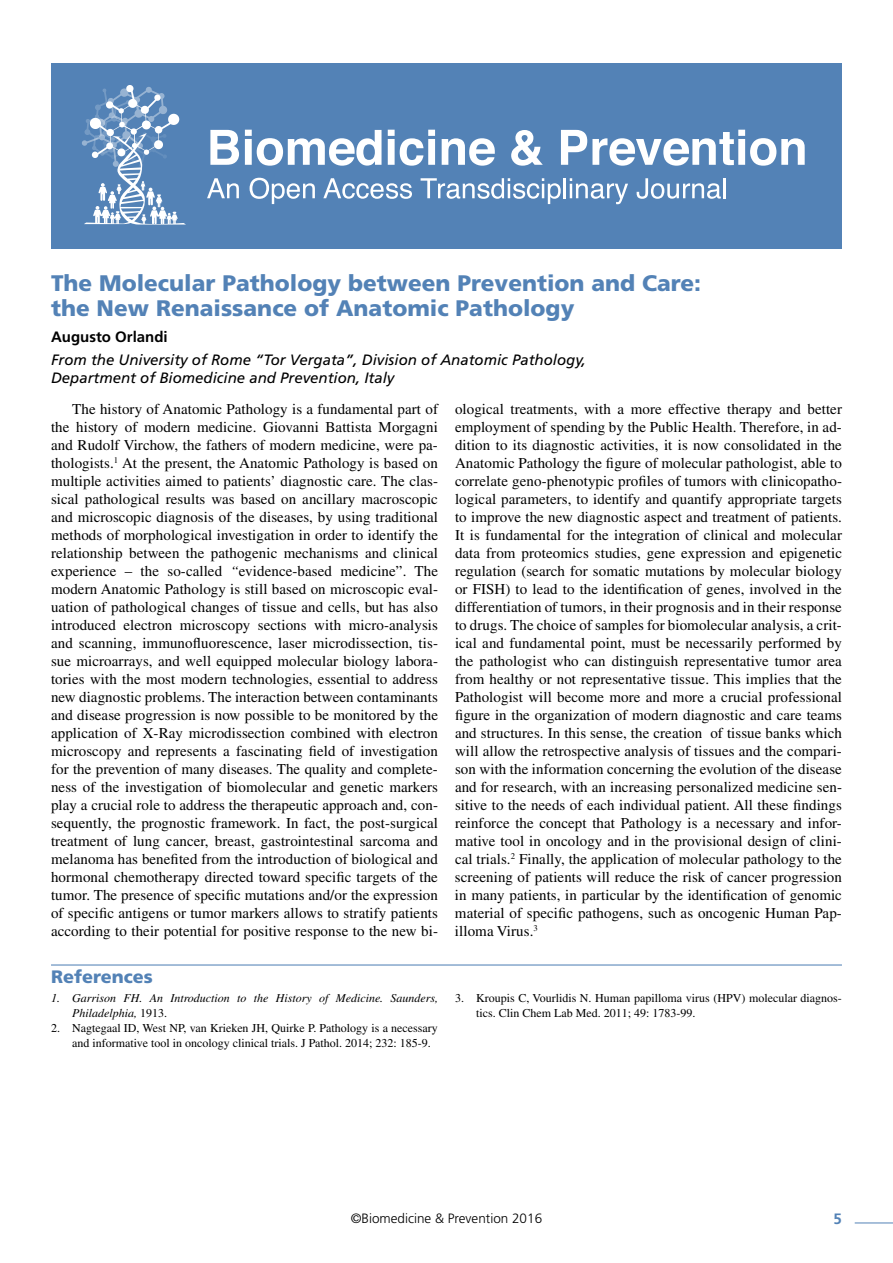
<style>
.page{position:relative;width:893px;height:1263px;background:#fff}
.page>*{position:absolute;margin:0;border:0;box-sizing:border-box;transform-origin:0 0}
.t1{font:900 22.5px/24.8px "Frutiger LT Std";color:#5382b6}
.t2{font:900 18px "Frutiger LT Std";color:#5382b6}
.t3{font:15px/18px "Times LT Std";letter-spacing:.005em;color:#000;text-align:justify}
.t4{font:italic 15px/18px "Frutiger LT Std";color:#000}
.t5{font:700 15px "Frutiger LT Std";color:#000}
.t6{font:700 15px "Frutiger LT Std";color:#5382b6}
.t7{font:300 13.5px "Frutiger LT Std";color:#000}
.t8{font:12px/15px "Times LT Std";color:#000}
.t9{font:italic 12px/15px "Times LT Std";color:#000}
.s1{font-style:italic}
.s2{font-style:normal}
</style>
<div class="page">
<hr style="left:855px;top:1222px;width:38px;height:1px;background:#5382b6">
<div style="left:51px;top:64px;width:791px;height:185px;background:#5382b6"></div>
<svg style="left:210px;top:130px;width:29px;height:35px"></svg>
<svg style="left:245px;top:130px;width:137px;height:36px"></svg>
<svg style="left:388px;top:130px;width:47px;height:36px"></svg>
<svg style="left:442px;top:138px;width:53px;height:28px"></svg>
<svg style="left:511px;top:130px;width:32px;height:36px"></svg>
<svg style="left:561px;top:130px;width:244px;height:36px"></svg>
<svg style="left:207px;top:178px;width:32px;height:20px"></svg>
<svg style="left:250px;top:178px;width:65px;height:26px"></svg>
<svg style="left:323px;top:178px;width:89px;height:21px"></svg>
<svg style="left:421px;top:178px;width:140px;height:26px"></svg>
<hr style="left:564px;top:178px;width:2px;height:20px;background:#fff">
<svg style="left:570px;top:178px;width:58px;height:26px"></svg>
<svg style="left:637px;top:178px;width:84px;height:21px"></svg>
<hr style="left:723px;top:178px;width:3px;height:20px;background:#fff">
<svg style="left:82px;top:85px;width:104px;height:140px"></svg>
<hr style="left:51px;top:964px;width:791px;height:1px;background:#5382b6">
<h1 class="t1" style="left:51px;top:271px;width:652px">The Molecular Pathology between Prevention and Care: the New Renaissance of Anatomic Pathology</h1>
<p class="t5" style="left:51px;top:328px;width:118px">Augusto Orlandi</p>
<p class="t4" style="left:51px;top:351px;width:536px">From the University of Rome “Tor Vergata”, Division of Anatomic Pathology,<br>Department of Biomedicine and Prevention, Italy</p>
<p class="t3" style="left:51px;top:400px;width:388px;text-indent:21px">The history of Anatomic Pathology is a fundamental part of the history of modern medicine. Giovanni Battista Morgagni and Rudolf Virchow, the fathers of modern medicine, were pa&shy;thologists.<sup>1</sup> At the present, the Anatomic Pathology is based on multiple activities aimed to patients’ diagnostic care. The clas&shy;sical pathological results was based on ancillary macroscopic and microscopic diagnosis of the diseases, by using traditional methods of morphological investigation in order to identify the relationship between the pathogenic mechanisms and clinical experience – the so-called <span class="s1">“</span>evidence-based medicine”. The modern Anatomic Pathology is still based on microscopic eval&shy;uation of pathological changes of tissue and cells, but has also introduced electron microscopy sections with micro-analysis and scanning, immunofluorescence, laser microdissection, tis&shy;sue microarrays, and well equipped molecular biology labora&shy;tories with the most modern technologies, essential to address new diagnostic problems. The interaction between contaminants and disease progression is now possible to be monitored by the application of X-Ray microdissection combined with electron microscopy and represents a fascinating field of investigation for the prevention of many diseases. The quality and complete&shy;ness of the investigation of biomolecular and genetic markers play a crucial role to address the therapeutic approach and, con&shy;sequently, the prognostic framework. In fact, the post-surgical treatment of lung cancer, breast, gastrointestinal sarcoma and melanoma has benefited from the introduction of biological and hormonal chemotherapy directed toward specific targets of the tumor. The presence of specific mutations and/or the expression of specific antigens or tumor markers allows to stratify patients according to their potential for positive response to the new bi-</p>
<p class="t3" style="left:455px;top:400px;width:388px">ological treatments, with a more effective therapy and better employment of spending by the Public Health. Therefore, in ad&shy;dition to its diagnostic activities, it is now consolidated in the Anatomic Pathology the figure of molecular pathologist, able to correlate geno-phenotypic profiles of tumors with clinicopatho&shy;logical parameters, to identify and quantify appropriate targets to improve the new diagnostic aspect and treatment of patients.<br>It is fundamental for the integration of clinical and molecular data from proteomics studies, gene expression and epigenetic regulation (search for somatic mutations by molecular biology or FISH) to lead to the identification of genes, involved in the differentiation of tumors, in their prognosis and in their response to drugs. The choice of samples for biomolecular analysis, a crit&shy;ical and fundamental point, must be necessarily performed by the pathologist who can distinguish representative tumor area from healthy or not representative tissue. This implies that the Pathologist will become more and more a crucial professional figure in the organization of modern diagnostic and care teams and structures. In this sense, the creation of tissue banks which will allow the retrospective analysis of tissues and the compari&shy;son with the information concerning the evolution of the disease and for research, with an increasing personalized medicine sen&shy;sitive to the needs of each individual patient. All these findings reinforce the concept that Pathology is a necessary and infor&shy;mative tool in oncology and in the provisional design of clini&shy;cal trials.<sup>2</sup> Finally, the application of molecular pathology to the screening of patients will reduce the risk of cancer progression in many patients, in particular by the identification of genomic material of specific pathogens, such as oncogenic Human Pap&shy;illoma Virus.<sup>3</sup></p>
<p class="t2" style="left:51px;top:965px;width:103px">References</p>
<p class="t9" style="left:72px;top:991px;width:367px;text-indent:-21px">1. Garrison FH. An Introduction to the History of Medicine. Saunders,<br>Philadelphia, <span class="s2">1913.</span></p>
<p class="t8" style="left:72px;top:1021px;width:367px;text-indent:-21px">2. Nagtegaal ID, West NP, van Krieken JH, Quirke P. Pathology is a necessary and informative tool in oncology clinical trials. J Pathol. 2014; 232: 185-9.</p>
<p class="t8" style="left:476px;top:991px;width:367px;text-indent:-21px">3. Kroupis C, Vourlidis N. Human papilloma virus (HPV) molecular diagnos&shy;tics. Clin Chem Lab Med. 2011; 49: 1783-99.</p>
<p class="t7" style="left:351px;top:1210px;width:193px">©Biomedicine &amp; Prevention 2016</p>
<p class="t6" style="left:834px;top:1210px;width:10px">5</p>
</div>
